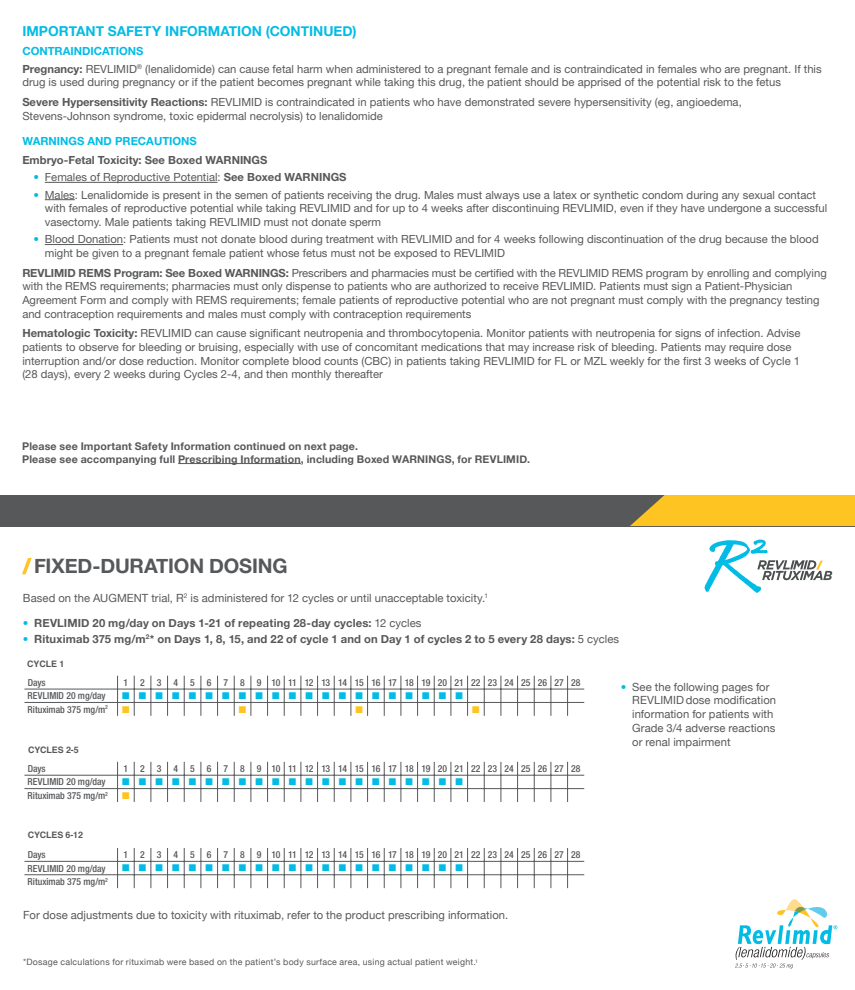
<style>
.page{position:relative;width:855px;height:990px;background:#fff}
.page>*{position:absolute;margin:0;border:0;box-sizing:border-box;transform-origin:0 0}
.t1{font:700 20px "Helvetica Neue";letter-spacing:-.01em;color:#57585a}
.Body{font:700 13.75px "Helvetica Neue";color:#02bce5}
.Syneos_Default_Style{font:11.25px/13.8px "Helvetica Neue LT Std";color:#57585a}
.Body-2{font:11.25px/13.8px "Helvetica Neue";letter-spacing:.005em;color:#57585a}
.Body-3{font:700 11.25px "Helvetica Neue";letter-spacing:.01em;color:#57585a}
.Syneos_Default_Style-2{font:700 11.25px "Helvetica Neue LT Std";color:#02bce5}
.Syneos_Default_Style-3{font:700 11.25px "Helvetica Neue LT Std";color:#57585a}
.Body-4{font:700 10.62px/12.8px "Helvetica Neue";letter-spacing:.015em;color:#57585a}
.t2{font:500 condensed 9.75px "Helvetica Neue LT Std";letter-spacing:.005em;color:#57585a}
.t3{font:9.75px "Zapf Dingbats Std";color:#02bce5}
.t4{font:9.75px "Zapf Dingbats Std";color:#fec422}
.t5{font:700 8.88px "Helvetica";letter-spacing:-.01em;color:#57585a}
.Footnote{font:8.75px "Helvetica Neue";letter-spacing:.03em;color:#57585a}
.s1{font-weight:700}
.s2{color:#02bce5}
.s3{color:#fec422}
.s4{font-family:"Helvetica Neue LT Std";font-weight:400;color:#02bce5}
.s5{font-weight:400}
.s6{font-family:"Helvetica Neue LT Std";color:#02bce5}
</style>
<div class="page">
<hr style="left:45px;top:182px;width:173px;height:1px;background:#57585a">
<hr style="left:45px;top:199px;width:30px;height:1px;background:#57585a">
<hr style="left:45px;top:244px;width:78px;height:1px;background:#57585a">
<hr style="left:178px;top:463px;width:123px;height:1px;background:#57585a">
<hr style="left:24px;top:702px;width:94px;height:1px;background:#57585a">
<hr style="left:24px;top:689px;width:94px;height:1px;background:#57585a">
<svg style="left:117px;top:676px;width:467px;height:40px"></svg>
<hr style="left:24px;top:788px;width:94px;height:1px;background:#57585a">
<hr style="left:24px;top:775px;width:94px;height:1px;background:#57585a">
<svg style="left:117px;top:762px;width:467px;height:40px"></svg>
<hr style="left:24px;top:875px;width:94px;height:1px;background:#57585a">
<hr style="left:24px;top:861px;width:94px;height:1px;background:#57585a">
<svg style="left:117px;top:848px;width:467px;height:40px"></svg>
<svg style="left:22px;top:558px;width:10px;height:17px"></svg>
<svg style="left:735px;top:899px;width:102px;height:70px"></svg>
<svg style="left:705px;top:540px;width:127px;height:53px"></svg>
<div style="left:0;top:495px;width:855px;height:31px;background:#57585a"></div>
<svg style="left:630px;top:495px;width:225px;height:31px;background:#f1bb26"></svg>
<p class="Body" style="left:22px;top:20px;width:336px">IMPORTANT SAFETY INFORMATION (CONTINUED)</p>
<p class="Syneos_Default_Style-2" style="left:22px;top:44px;width:123px">CONTRAINDICATIONS</p>
<p class="Syneos_Default_Style" style="left:22px;top:62px;width:801px"><span class="s1">Pregnancy:</span> REVLIMID<sup>®</sup> (lenalidomide) can cause fetal harm when administered to a pregnant female and is contraindicated in females who are pregnant. If this drug is used during pregnancy or if the patient becomes pregnant while taking this drug, the patient should be apprised of the potential risk to the fetus</p>
<p class="Syneos_Default_Style" style="left:22px;top:95px;width:721px"><span class="s1">Severe Hypersensitivity Reactions:</span> REVLIMID is contraindicated in patients who have demonstrated severe hypersensitivity (eg, angioedema,<br>Stevens-Johnson syndrome, toxic epidermal necrolysis) to lenalidomide</p>
<p class="Syneos_Default_Style-2" style="left:22px;top:134px;width:176px">WARNINGS AND PRECAUTIONS</p>
<p class="Syneos_Default_Style-3" style="left:22px;top:153px;width:247px">Embryo-Fetal Toxicity: See Boxed WARNINGS</p>
<p class="Syneos_Default_Style" style="left:34px;top:170px;width:314px"><span class="s2">•</span> Females of Reproductive Potential: <span class="s1">See Boxed WARNINGS</span></p>
<p class="Syneos_Default_Style" style="left:45px;top:188px;width:784px;text-indent:-11px"><span class="s2">•</span> Males: Lenalidomide is present in the semen of patients receiving the drug. Males must always use a latex or synthetic condom during any sexual contact with females of reproductive potential while taking REVLIMID and for up to 4 weeks after discontinuing REVLIMID, even if they have undergone a successful vasectomy. Male patients taking REVLIMID must not donate sperm</p>
<p class="Syneos_Default_Style" style="left:45px;top:232px;width:775px;text-indent:-11px"><span class="s2">•</span> Blood Donation: Patients must not donate blood during treatment with REVLIMID and for 4 weeks following discontinuation of the drug because the blood might be given to a pregnant female patient whose fetus must not be exposed to REVLIMID</p>
<p class="Syneos_Default_Style" style="left:22px;top:266px;width:806px"><span class="s1">REVLIMID REMS Program: See Boxed WARNINGS:</span> Prescribers and pharmacies must be certified with the REVLIMID REMS program by enrolling and complying with the REMS requirements; pharmacies must only dispense to patients who are authorized to receive REVLIMID. Patients must sign a Patient-Physician Agreement Form and comply with REMS requirements; female patients of reproductive potential who are not pregnant must comply with the pregnancy testing and contraception requirements and males must comply with contraception requirements</p>
<p class="Syneos_Default_Style" style="left:22px;top:326px;width:780px"><span class="s1">Hematologic Toxicity:</span> REVLIMID can cause significant neutropenia and thrombocytopenia. Monitor patients with neutropenia for signs of infection. Advise patients to observe for bleeding or bruising, especially with use of concomitant medications that may increase risk of bleeding. Patients may require dose interruption and/or dose reduction. Monitor complete blood counts (CBC) in patients taking REVLIMID for FL or MZL weekly for the first 3 weeks of Cycle 1 (28 days), every 2 weeks during Cycles 2-4, and then monthly thereafter</p>
<p class="Body-4" style="left:22px;top:440px;width:509px">Please see Important Safety Information continued on next page.<br>Please see accompanying full Prescribing Information, including Boxed WARNINGS, for REVLIMID.</p>
<p class="t1" style="left:23px;top:551px;width:266px"><span class="s3">/</span> FIXED-DURATION DOSING</p>
<p class="Body-2" style="left:23px;top:592px;width:467px">Based on the AUGMENT trial, R<sup>2</sup> is administered for 12 cycles or until unacceptable toxicity.<sup>1</sup></p>
<p class="Body-3" style="left:23px;top:614px;width:400px"><span class="s4">•</span> REVLIMID 20 mg/day on Days 1-21 of repeating 28-day cycles: <span class="s5">12 cycles</span></p>
<p class="Body-3" style="left:23px;top:630px;width:598px"><span class="s4">•</span> Rituximab 375 mg/m<sup>2</sup>* on Days 1, 8, 15, and 22 of cycle 1 and on Day 1 of cycles 2 to 5 every 28 days: <span class="s5">5 cycles</span></p>
<p class="t5" style="left:27px;top:656px;width:39px">CYCLE 1</p>
<p class="t2" style="left:28px;top:677px;width:20px">Days</p>
<p class="t2" style="left:124px;top:677px;width:459px">1 2 3 4 5 6 7 8 9 10111213141516171819202122232425262728</p>
<p class="t2" style="left:28px;top:690px;width:79px">REVLIMID 20 mg/day</p>
<p class="t3" style="left:122px;top:691px;width:342px">■■■■■■■■■■■■■■■■■■■■■</p>
<p class="t2" style="left:28px;top:703px;width:82px">Rituximab 375 mg/m<sup>2</sup></p>
<p class="t4" style="left:122px;top:705px;width:9px">■</p>
<p class="t4" style="left:239px;top:705px;width:9px">■</p>
<p class="t4" style="left:356px;top:705px;width:9px">■</p>
<p class="t4" style="left:472px;top:705px;width:9px">■</p>
<p class="t5" style="left:28px;top:743px;width:52px">CYCLES 2-5</p>
<p class="t2" style="left:28px;top:763px;width:20px">Days</p>
<p class="t2" style="left:124px;top:763px;width:459px">1 2 3 4 5 6 7 8 9 10111213141516171819202122232425262728</p>
<p class="t2" style="left:28px;top:776px;width:79px">REVLIMID 20 mg/day</p>
<p class="t3" style="left:122px;top:777px;width:342px">■■■■■■■■■■■■■■■■■■■■■</p>
<p class="t2" style="left:28px;top:789px;width:82px">Rituximab 375 mg/m<sup>2</sup></p>
<p class="t4" style="left:122px;top:791px;width:9px">■</p>
<p class="t5" style="left:28px;top:828px;width:57px">CYCLES 6-12</p>
<p class="t2" style="left:28px;top:849px;width:20px">Days</p>
<p class="t2" style="left:124px;top:849px;width:459px">1 2 3 4 5 6 7 8 9 10111213141516171819202122232425262728</p>
<p class="t2" style="left:28px;top:862px;width:79px">REVLIMID 20 mg/day</p>
<p class="t3" style="left:122px;top:863px;width:342px">■■■■■■■■■■■■■■■■■■■■■</p>
<p class="t2" style="left:28px;top:876px;width:82px">Rituximab 375 mg/m<sup>2</sup></p>
<p class="Body-2" style="left:23px;top:909px;width:487px">For dose adjustments due to toxicity with rituximab, refer to the product prescribing information.</p>
<p class="Footnote" style="left:23px;top:956px;width:456px">*Dosage calculations for rituximab were based on the patient’s body surface area, using actual patient weight.<sup>1</sup></p>
<p class="Body-2" style="left:632px;top:680px;width:145px;text-indent:-11px"><span class="s6">•</span> See the following pages for<br>REVLIMID dose modification information for patients with<br>Grade 3/4 adverse reactions or renal impairment</p>
</div>
